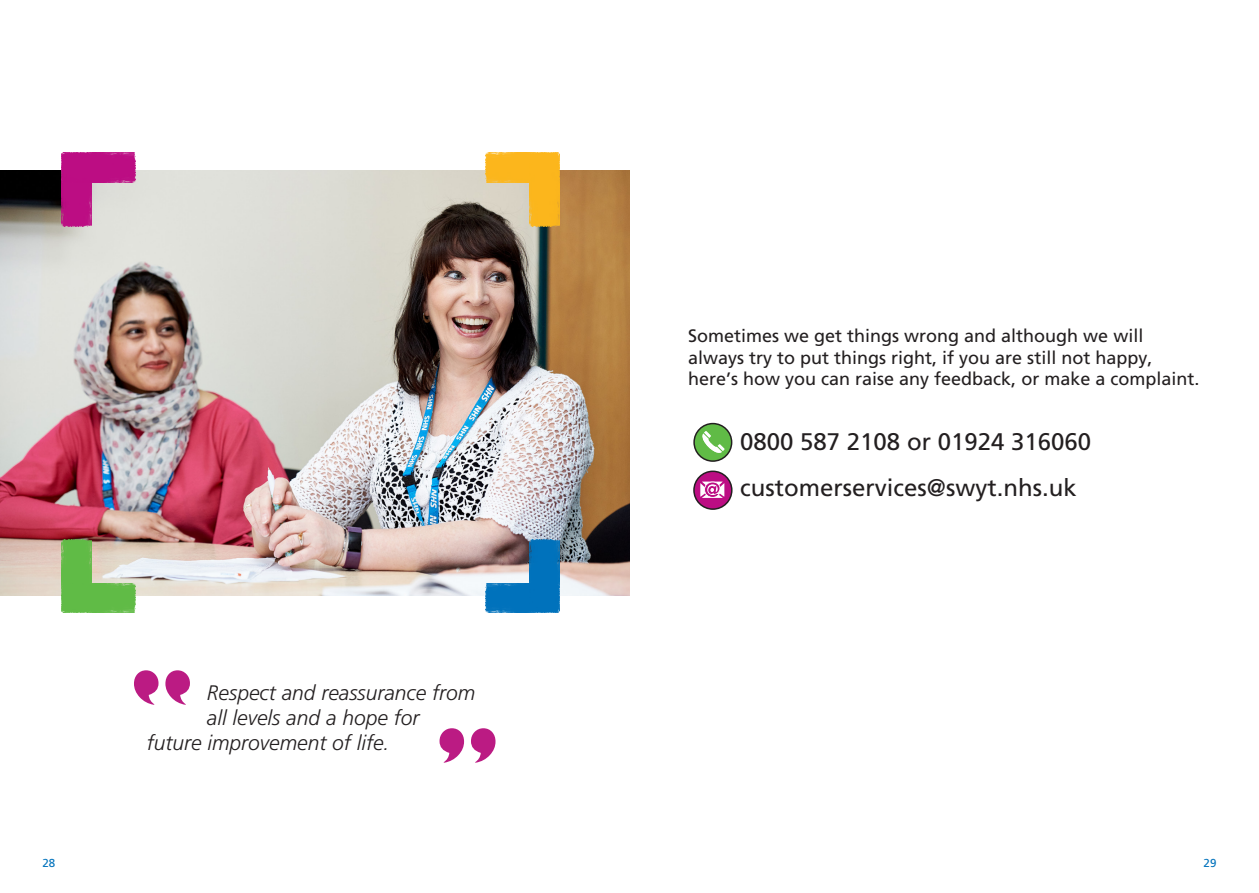
<style>
.page{position:relative;width:1259px;height:893px;background:#fff}
.page>*{position:absolute;margin:0;border:0;box-sizing:border-box;transform-origin:0 0}
.t1{font:24px "Frutiger";color:#231f20}
.t2{font:italic 300 21px "Frutiger";color:#231f20}
.t3{font:18px/21.6px "Frutiger";color:#231f20}
.t4{font:11.55px "Frutiger";color:#0072bc}
</style>
<div class="page">
<div style="left:694px;top:424px;width:37px;height:37px;background:#60bb46;border-radius:50%"></div>
<div style="left:693px;top:423px;width:39px;height:39px;border:2px solid #231f20;border-radius:50%"></div>
<svg style="left:702px;top:431px;width:22px;height:22px"></svg>
<div style="left:694px;top:471px;width:38px;height:38px;background:#bc0d83;border-radius:50%"></div>
<div style="left:693px;top:471px;width:39px;height:39px;border:2px solid #231f20;border-radius:50%"></div>
<svg style="left:700px;top:482px;width:24px;height:16px"></svg>
<img style="left:0;top:170px;width:629px;height:425px">
<img style="left:486px;top:583px;width:43px;height:30px">
<img style="left:529px;top:539px;width:30px;height:74px">
<img style="left:62px;top:182px;width:29px;height:44px">
<img style="left:62px;top:152px;width:73px;height:30px">
<img style="left:62px;top:539px;width:29px;height:44px">
<img style="left:62px;top:583px;width:73px;height:30px">
<img style="left:486px;top:152px;width:43px;height:30px">
<div style="left:529px;top:152px;width:30px;height:74px;background:#fcb61c"></div>
<svg style="left:439px;top:728px;width:56px;height:35px"></svg>
<svg style="left:134px;top:670px;width:56px;height:35px"></svg>
<p class="t3" style="left:688px;top:325px;width:513px">Sometimes we get things wrong and although we will always try to put things right, if you are still not happy, here’s how you can raise any feedback, or make a complaint.</p>
<p class="t2" style="left:207px;top:681px;width:270px">Respect and reassurance from</p>
<p class="t2" style="left:207px;top:706px;width:214px">all levels and a hope for</p>
<p class="t2" style="left:147px;top:731px;width:244px">future improvement of life.</p>
<p class="t1" style="left:740px;top:428px;width:352px">0800 587 2108 or 01924 316060</p>
<p class="t1" style="left:740px;top:474px;width:338px">customerservices@swyt.nhs.uk</p>
<p class="t4" style="left:43px;top:857px;width:14px">28</p>
<p class="t4" style="left:1203px;top:857px;width:14px">29</p>
</div>
